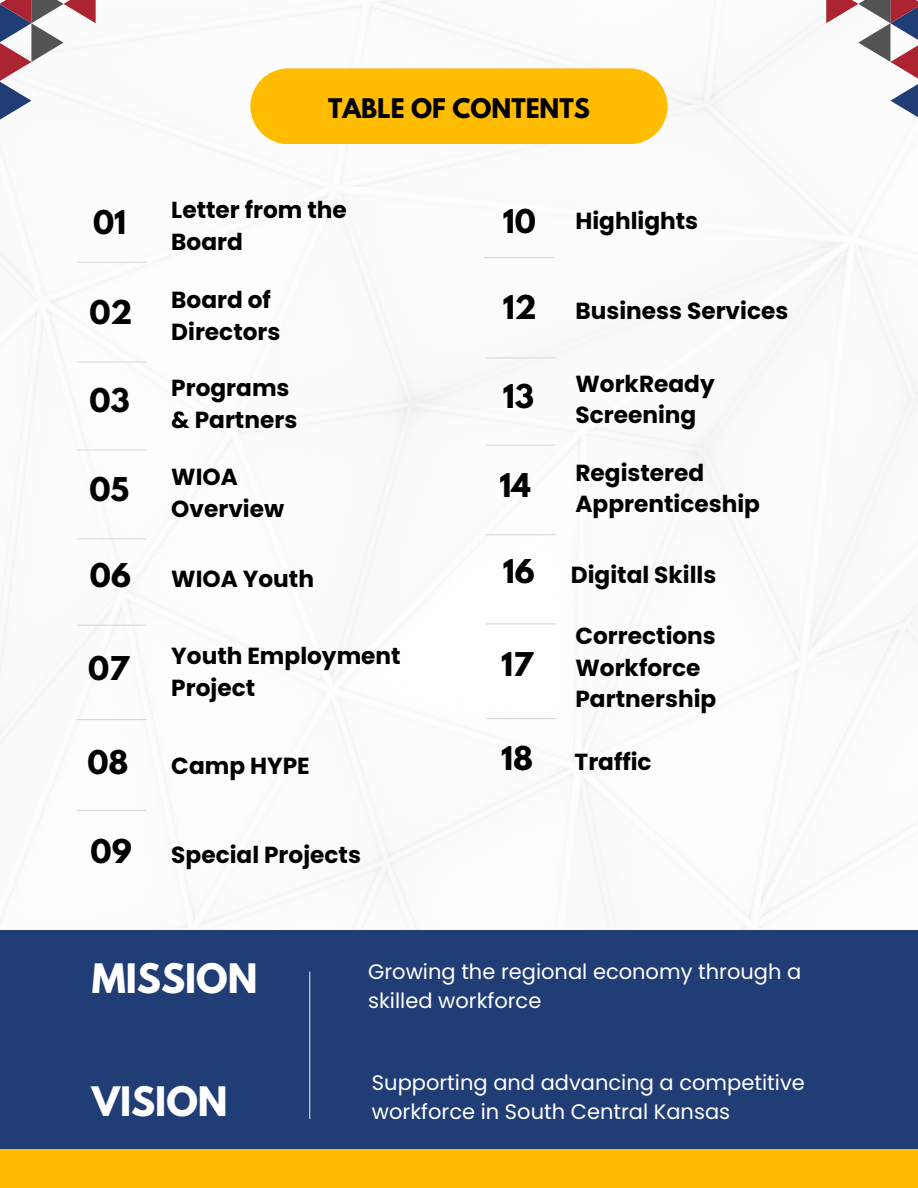
<style>
.page{position:relative;width:918px;height:1188px;background:#fff}
.page>*{position:absolute;margin:0;border:0;box-sizing:border-box;transform-origin:0 0}
.t1{font:700 36px "League Spartan";color:#fff}
.t2{font:700 29.1px "League Spartan";color:#000}
.t3{font:700 24px "League Spartan";color:#000}
.t4{font:700 23.25px/31.7px "Poppins";color:#000}
.t5{font:21px/29.2px "Poppins";color:#fff}
</style>
<div class="page">
<img style="left:0;top:0;width:918px;height:930px">
<div style="left:0;top:930px;width:918px;height:258px;background:#203d75"></div>
<div style="left:0;top:1149px;width:918px;height:39px;background:#ffbc00"></div>
<div style="left:250px;top:68px;width:418px;height:76px;background:#ffbc00"></div>
<svg style="left:0;top:0;width:95px;height:120px"></svg>
<svg style="left:827px;top:0;width:91px;height:120px"></svg>
<hr style="left:309px;top:972px;width:1px;height:147px;background:#d9d9d9">
<hr style="left:77px;top:262px;width:70px;height:1px;background:#d9d9d9">
<hr style="left:77px;top:361px;width:70px;height:2px;background:#d9d9d9">
<hr style="left:77px;top:449px;width:70px;height:1px;background:#d9d9d9">
<hr style="left:77px;top:538px;width:70px;height:1px;background:#d9d9d9">
<hr style="left:77px;top:625px;width:70px;height:1px;background:#d9d9d9">
<hr style="left:77px;top:810px;width:70px;height:1px;background:#d9d9d9">
<hr style="left:486px;top:357px;width:70px;height:1px;background:#d9d9d9">
<hr style="left:486px;top:445px;width:70px;height:1px;background:#d9d9d9">
<hr style="left:77px;top:719px;width:70px;height:1px;background:#d9d9d9">
<hr style="left:486px;top:718px;width:70px;height:1px;background:#d9d9d9">
<hr style="left:484px;top:257px;width:70px;height:1px;background:#d9d9d9">
<hr style="left:486px;top:534px;width:70px;height:1px;background:#d9d9d9">
<hr style="left:486px;top:623px;width:70px;height:1px;background:#d9d9d9">
<p class="t3" style="left:328px;top:96px;width:263px">TABLE OF CONTENTS</p>
<h3 class="t4" style="left:171px;top:194px;width:177px">Letter from the<br>Board</h3>
<h3 class="t2" style="left:503px;top:207px;width:35px">10</h3>
<h3 class="t2" style="left:93px;top:208px;width:35px">01</h3>
<p class="t4" style="left:575px;top:205px;width:124px">Highlights</p>
<p class="t2" style="left:89px;top:298px;width:44px">02</p>
<p class="t4" style="left:171px;top:284px;width:111px">Board of<br>Directors</p>
<p class="t2" style="left:503px;top:293px;width:35px">12</p>
<p class="t4" style="left:575px;top:295px;width:214px">Business Services</p>
<h3 class="t2" style="left:89px;top:386px;width:42px">03</h3>
<p class="t4" style="left:171px;top:373px;width:128px">Programs &amp; Partners</p>
<p class="t2" style="left:503px;top:381px;width:33px">13</p>
<h3 class="t4" style="left:575px;top:368px;width:141px">WorkReady<br>Screening</h3>
<p class="t2" style="left:89px;top:475px;width:41px">05</p>
<h3 class="t4" style="left:171px;top:462px;width:114px">WIOA<br>Overview</h3>
<p class="t2" style="left:500px;top:470px;width:33px">14</p>
<p class="t4" style="left:575px;top:457px;width:186px">Registered<br>Apprenticeship</p>
<p class="t2" style="left:90px;top:561px;width:43px">06</p>
<p class="t4" style="left:171px;top:563px;width:144px">WIOA Youth</p>
<p class="t2" style="left:503px;top:557px;width:34px">16</p>
<p class="t4" style="left:571px;top:559px;width:147px">Digital Skills</p>
<h3 class="t2" style="left:88px;top:654px;width:43px">07</h3>
<p class="t4" style="left:171px;top:640px;width:231px">Youth Employment<br>Project</p>
<h3 class="t2" style="left:501px;top:649px;width:33px">17</h3>
<h3 class="t4" style="left:575px;top:620px;width:142px">Corrections<br>Workforce<br>Partnership</h3>
<p class="t2" style="left:87px;top:748px;width:43px">08</p>
<h3 class="t4" style="left:171px;top:750px;width:140px">Camp HYPE</h3>
<h3 class="t2" style="left:501px;top:743px;width:33px">18</h3>
<p class="t4" style="left:575px;top:746px;width:79px">Traffic</p>
<p class="t2" style="left:91px;top:836px;width:43px">09</p>
<p class="t4" style="left:171px;top:839px;width:191px">Special Projects</p>
<p class="t1" style="left:92px;top:961px;width:167px">MISSION</p>
<p class="t5" style="left:368px;top:957px;width:435px">Growing the regional economy through a skilled workforce</p>
<h2 class="t1" style="left:92px;top:1083px;width:137px">VISION</h2>
<p class="t5" style="left:372px;top:1068px;width:434px">Supporting and advancing a competitive workforce in South Central Kansas</p>
</div>
